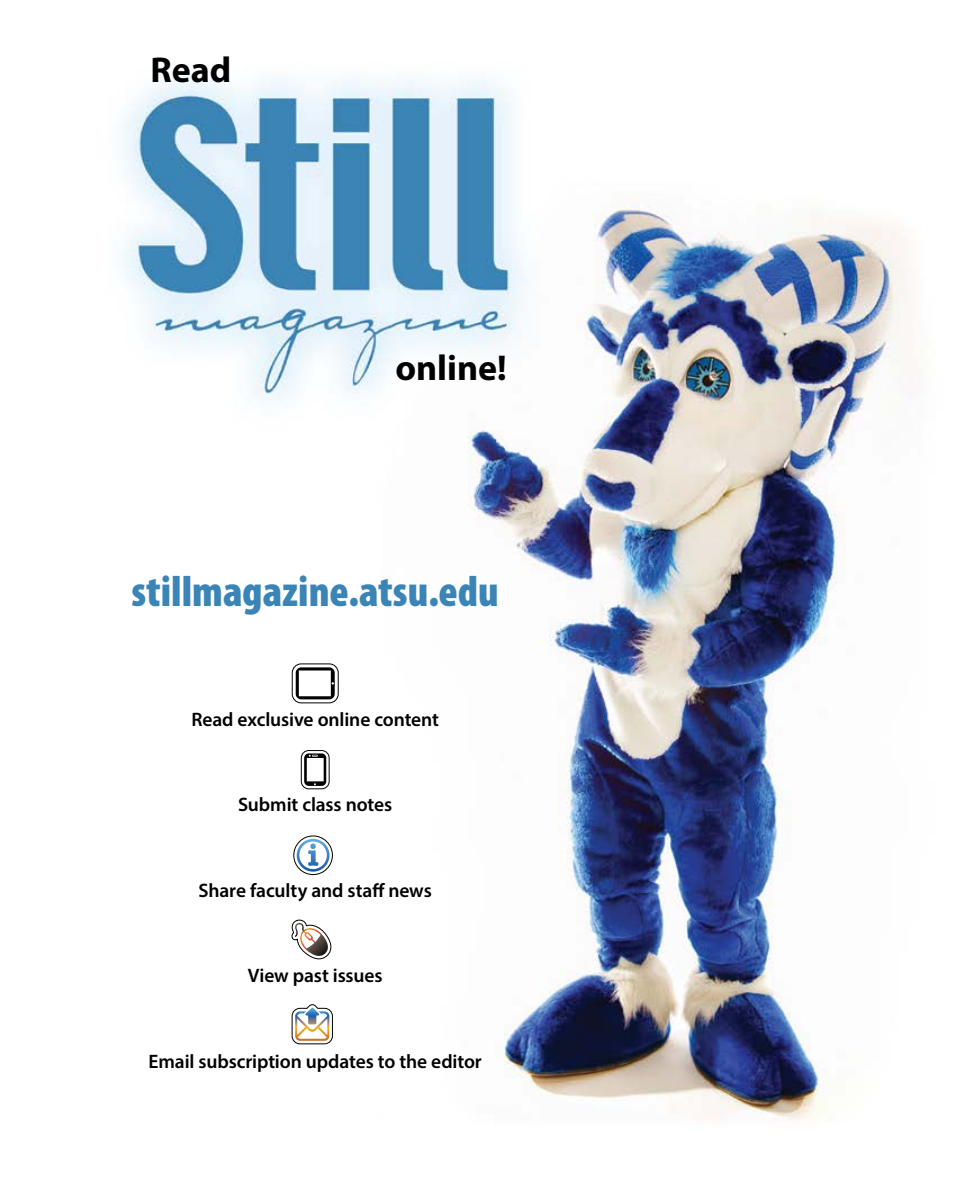
<style>
.page{position:relative;width:972px;height:1188px;background:#fff}
.page>*{position:absolute;margin:0;border:0;box-sizing:border-box;transform-origin:0 0}
.t1{font:900 condensed 43.5px "Myriad Pro";color:#3a84b6}
.t2{font:700 36px "Myriad Pro";color:#000}
.t3{font:600 19.5px "Myriad Pro";letter-spacing:-.005em;color:#000}
</style>
<div class="page">
<img style="left:123px;top:79px;width:798px;height:1042px">
<svg style="left:301px;top:751px;width:28px;height:38px"></svg>
<div style="left:301px;top:750px;width:28px;height:39px;border:1px solid #000101;border-radius:7px"></div>
<svg style="left:304px;top:753px;width:22px;height:33px"></svg>
<svg style="left:291px;top:920px;width:42px;height:39px"></svg>
<svg style="left:292px;top:1004px;width:41px;height:40px"></svg>
<svg style="left:294px;top:836px;width:38px;height:39px"></svg>
<div style="left:294px;top:836px;width:39px;height:39px;border:1px solid #000101;border-radius:50%"></div>
<svg style="left:297px;top:839px;width:33px;height:33px"></svg>
<svg style="left:292px;top:664px;width:46px;height:39px"></svg>
<div style="left:292px;top:664px;width:46px;height:39px;border:1px solid #000101;border-radius:9px"></div>
<svg style="left:296px;top:667px;width:39px;height:32px"></svg>
<h2 class="t2" style="left:151px;top:46px;width:82px">Read</h2>
<h2 class="t2" style="left:395px;top:345px;width:113px">online!</h2>
<h1 class="t1" style="left:131px;top:568px;width:369px">stillmagazine.atsu.edu</h1>
<p class="t3" style="left:191px;top:707px;width:249px">Read exclusive online content</p>
<p class="t3" style="left:238px;top:792px;width:156px">Submit class notes</p>
<p class="t3" style="left:199px;top:878px;width:235px">Share faculty and staff news</p>
<p class="t3" style="left:248px;top:963px;width:136px">View past issues</p>
<p class="t3" style="left:149px;top:1049px;width:335px">Email subscription updates to the editor</p>
</div>
